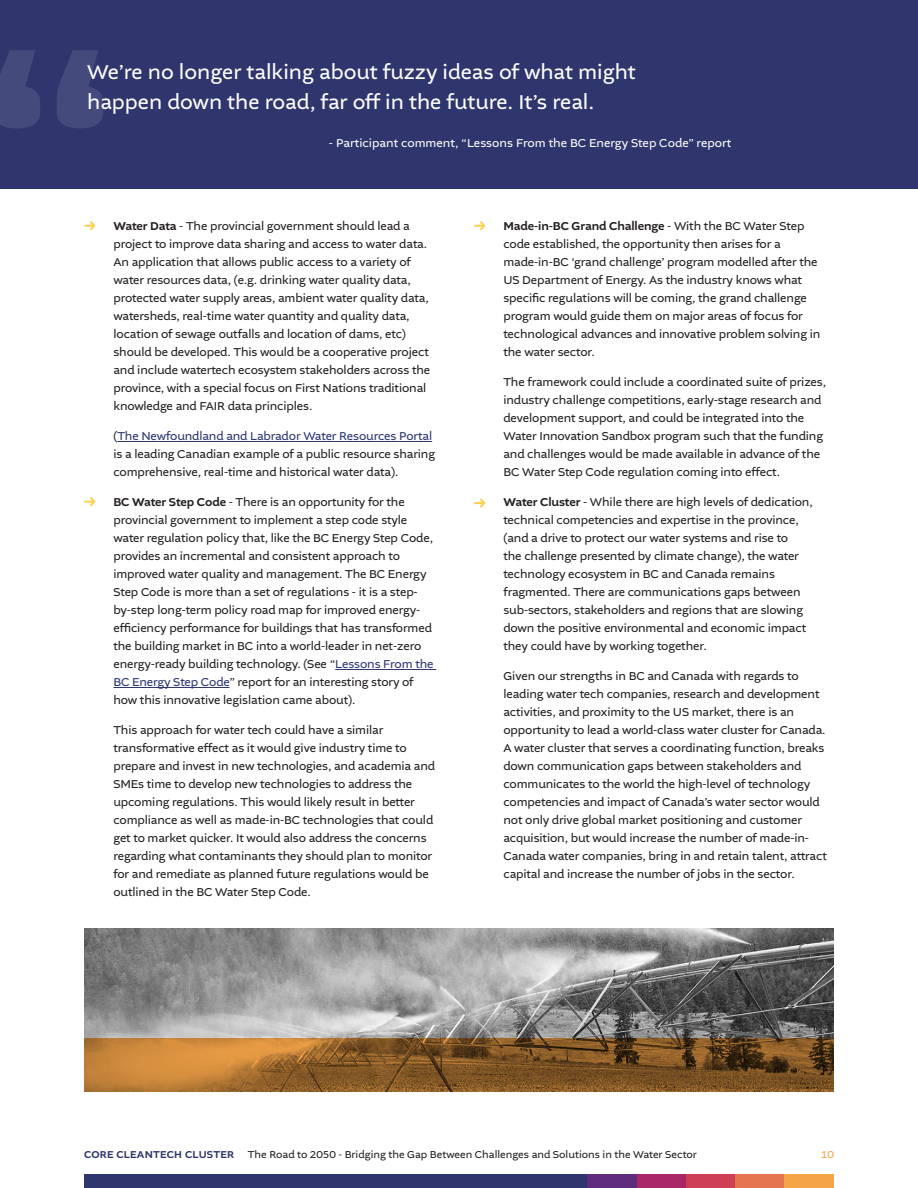
<style>
.page{position:relative;width:918px;height:1188px;background:#fff}
.page>*{position:absolute;margin:0;border:0;box-sizing:border-box;transform-origin:0 0}
.t1{font:21px/30px "Altivo";color:#fff}
.Body_Text{font:12px/18px "Altivo";letter-spacing:-.01em;color:#231f20}
.t2{font:12px "Altivo";color:#fff}
.t3{font:10.5px "Altivo";color:#231f20}
.t4{font:500 10.5px "Altivo";letter-spacing:.02em;color:#2f366d}
.t5{font:10.5px "Altivo";color:#f5a448}
.s1{font-weight:500}
.s2{color:#2c3671}
</style>
<div class="page">
<div style="left:84px;top:1174px;width:504px;height:14px;background:#2f366d"></div>
<div style="left:588px;top:1174px;width:49px;height:14px;background:#602c7e"></div>
<div style="left:637px;top:1174px;width:49px;height:14px;background:#a92668"></div>
<div style="left:686px;top:1174px;width:49px;height:14px;background:#ce3e55"></div>
<div style="left:735px;top:1174px;width:50px;height:14px;background:#e4744f"></div>
<div style="left:785px;top:1174px;width:49px;height:14px;background:#f5a448"></div>
<img style="left:84px;top:929px;width:750px;height:109px">
<div style="left:0;top:0;width:918px;height:189px;background:#2f366d"></div>
<svg style="left:0;top:50px;width:103px;height:78px"></svg>
<hr style="left:117px;top:441px;width:315px;height:1px;background:#2f366d">
<hr style="left:335px;top:669px;width:101px;height:1px;background:#2f366d">
<hr style="left:113px;top:687px;width:116px;height:1px;background:#2f366d">
<svg style="left:85px;top:221px;width:11px;height:10px"></svg>
<svg style="left:85px;top:497px;width:11px;height:9px"></svg>
<svg style="left:475px;top:221px;width:11px;height:10px"></svg>
<svg style="left:475px;top:498px;width:11px;height:10px"></svg>
<svg style="left:84px;top:1038px;width:750px;height:54px;background:#8e5f29"></svg>
<p class="t1" style="left:87px;top:58px;width:550px">We’re no longer talking about fuzzy ideas of what might happen down the road, far off in the future. It’s real.</p>
<p class="t2" style="left:329px;top:135px;width:404px">- Participant comment, “Lessons From the BC Energy Step Code” report</p>
<p class="Body_Text" style="left:113px;top:217px;width:318px"><span class="s1">Water Data</span> - The provincial government should lead a project to improve data sharing and access to water data.<br>An application that allows public access to a variety of water resources data, (e.g. drinking water quality data, protected water supply areas, ambient water quality data, watersheds, real-time water quantity and quality data, location of sewage outfalls and location of dams, etc) should be developed. This would be a cooperative project and include watertech ecosystem stakeholders across the province, with a special focus on First Nations traditional knowledge and FAIR data principles.</p>
<p class="Body_Text" style="left:113px;top:427px;width:323px">(<span class="s2">The Newfoundland and Labrador Water Resources Portal </span>is a leading Canadian example of a public resource sharing comprehensive, real-time and historical water data).</p>
<p class="Body_Text" style="left:113px;top:493px;width:322px"><span class="s1">BC Water Step Code</span> - There is an opportunity for the provincial government to implement a step code style water regulation policy that, like the BC Energy Step Code, provides an incremental and consistent approach to improved water quality and management. The BC Energy Step Code is more than a set of regulations - it is a step&shy;by-step long-term policy road map for improved energy&shy;efficiency performance for buildings that has transformed the building market in BC into a world-leader in net-zero energy-ready building technology. (See “<span class="s2">Lessons From the BC Energy Step Code</span>” report for an interesting story of how this innovative legislation came about).</p>
<p class="Body_Text" style="left:113px;top:721px;width:323px">This approach for water tech could have a similar transformative effect as it would give industry time to prepare and invest in new technologies, and academia and SMEs time to develop new technologies to address the upcoming regulations. This would likely result in better compliance as well as made-in-BC technologies that could get to market quicker. It would also address the concerns regarding what contaminants they should plan to monitor for and remediate as planned future regulations would be outlined in the BC Water Step Code.</p>
<p class="Body_Text" style="left:503px;top:217px;width:319px"><span class="s1">Made-in-BC Grand Challenge</span> - With the BC Water Step code established, the opportunity then arises for a made-in-BC ‘grand challenge’ program modelled after the US Department of Energy. As the industry knows what specific regulations will be coming, the grand challenge program would guide them on major areas of focus for technological advances and innovative problem solving in the water sector.</p>
<p class="Body_Text" style="left:503px;top:373px;width:324px">The framework could include a coordinated suite of prizes, industry challenge competitions, early-stage research and development support, and could be integrated into the Water Innovation Sandbox program such that the funding and challenges would be made available in advance of the BC Water Step Code regulation coming into effect.</p>
<p class="Body_Text" style="left:503px;top:493px;width:311px"><span class="s1">Water Cluster</span> - While there are high levels of dedication, technical competencies and expertise in the province, (and a drive to protect our water systems and rise to<br>the challenge presented by climate change), the water technology ecosystem in BC and Canada remains fragmented. There are communications gaps between sub-sectors, stakeholders and regions that are slowing down the positive environmental and economic impact they could have by working together.</p>
<p class="Body_Text" style="left:503px;top:667px;width:325px">Given our strengths in BC and Canada with regards to leading water tech companies, research and development activities, and proximity to the US market, there is an opportunity to lead a world-class water cluster for Canada.<br>A water cluster that serves a coordinating function, breaks down communication gaps between stakeholders and communicates to the world the high-level of technology competencies and impact of Canada’s water sector would not only drive global market positioning and customer acquisition, but would increase the number of made-in-Canada water companies, bring in and retain talent, attract capital and increase the number of jobs in the sector.</p>
<p class="t4" style="left:84px;top:1148px;width:152px">CORE CLEANTECH CLUSTER</p>
<p class="t3" style="left:248px;top:1148px;width:451px">The Road to 2050 - Bridging the Gap Between Challenges and Solutions in the Water Sector</p>
<p class="t5" style="left:821px;top:1148px;width:15px">10</p>
</div>
